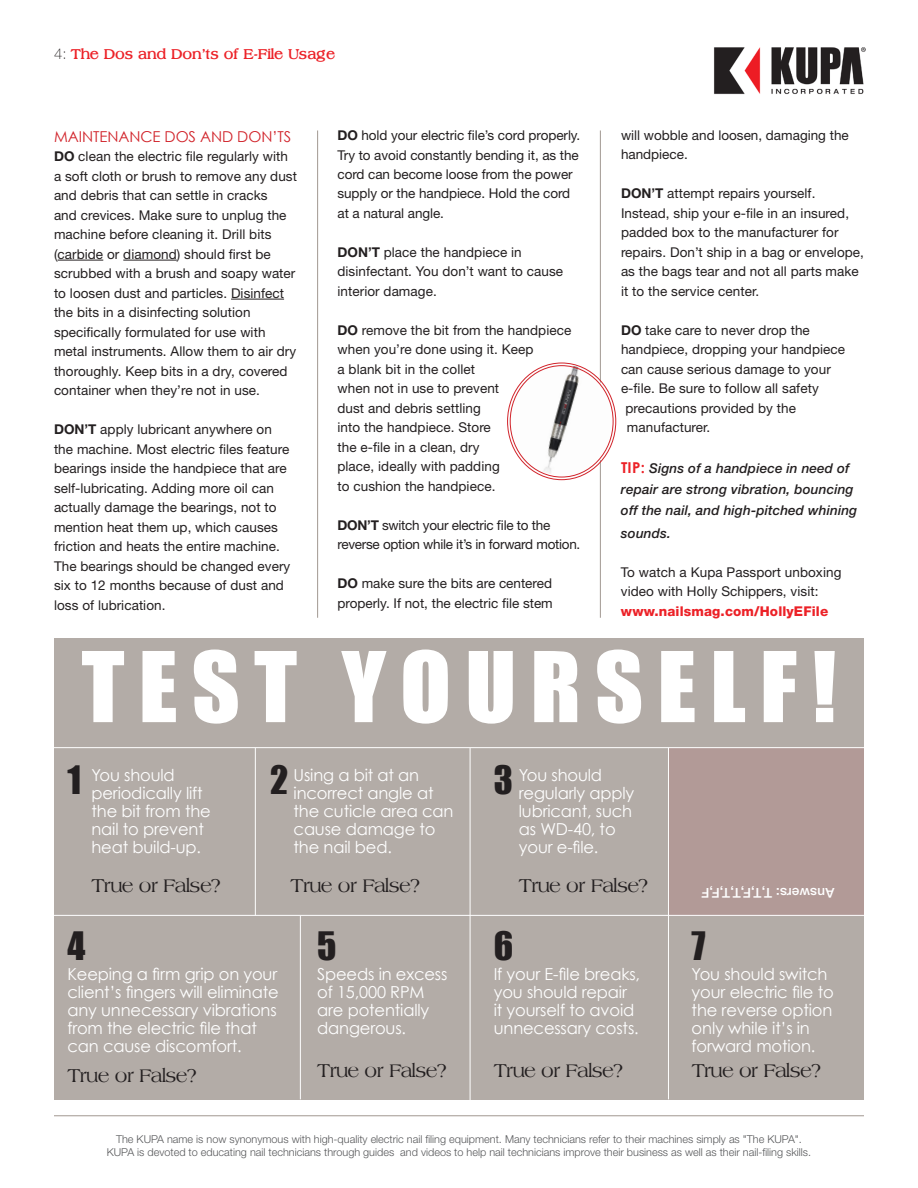
<style>
.page{position:relative;width:918px;height:1188px;background:#fff}
.page>*{position:absolute;margin:0;border:0;box-sizing:border-box;transform-origin:0 0}
.t1{font:90px "Impact";letter-spacing:.15em;color:#fff;scale:1.04 1}
.t2{font:36px "Impact";color:#231f20}
.Answer{font:19.5px "Broadsheet LDO";letter-spacing:-.01em;color:#231f20}
.Question{font:16.5px/18px "Century Gothic";letter-spacing:-.01em;color:#fff}
.t3{font:15px "Broadsheet LDO Bold";letter-spacing:.02em;color:#ec2127}
.Body_copy{font:15px "Century Gothic";letter-spacing:-.005em;color:#d1232a}
.Body_copy-2{font:13.5px/19.5px "Helvetica Neue LT Std";letter-spacing:.005em;color:#231f20}
.Body_copy-3{font:italic 500 13.5px/21px "Helvetica Neue LT Std";letter-spacing:.01em;color:#231f20}
.Body_copy-4{font:13.5px/19.5px "Helvetica Neue LT Std";letter-spacing:-.02em;color:#231f20}
.Body_copy-5{font:800 13.5px "Helvetica Neue LT Std";letter-spacing:.01em;color:#ec2127}
.Body_copy-6{font:500 13.5px "Helvetica Neue LT Std";letter-spacing:.01em;color:#fff}
.t4{font:300 10.8px "Helvetica Neue LT Std";color:#57585a}
.s1{font-family:"Helvetica Neue LT Std";font-weight:100;color:#231f20}
.s2{font-weight:700}
.s3{font-family:"Century Gothic";font-weight:700;font-style:normal;font-size:15px;color:#ec2127}
</style>
<div class="page">
<hr style="left:54px;top:1115px;width:810px;height:1px;background:#a19891">
<img style="left:714px;top:47px;width:152px;height:48px">
<svg style="left:54px;top:638px;width:810px;height:461px;background:#b2aaa5"></svg>
<hr style="left:54px;top:915px;width:810px;height:1px;background:#fff">
<hr style="left:54px;top:747px;width:810px;height:1px;background:#fff">
<hr style="left:255px;top:748px;width:1px;height:167px;background:#fff">
<hr style="left:470px;top:748px;width:1px;height:359px;background:#fff">
<hr style="left:300px;top:916px;width:1px;height:183px;background:#fff">
<hr style="left:668px;top:748px;width:1px;height:351px;background:#fff">
<hr style="left:58px;top:260px;width:45px;height:1px;background:#231f20">
<hr style="left:123px;top:260px;width:54px;height:1px;background:#231f20">
<hr style="left:231px;top:299px;width:53px;height:1px;background:#231f20">
<hr style="left:600px;top:130px;width:1px;height:488px;background:#a19891">
<hr style="left:317px;top:130px;width:1px;height:488px;background:#a19891">
<img style="left:509px;top:364px;width:105px;height:114px">
<p class="t3" style="left:54px;top:45px;width:282px"><span class="s1">4:</span> The Dos and Don’ts of E-File Usage</p>
<p class="Body_copy" style="left:54px;top:127px;width:239px">MAINTENANCE DOS AND DON’TS</p>
<p class="Body_copy-2" style="left:54px;top:147px;width:245px"><span class="s2">DO</span> clean the electric file regularly with a soft cloth or brush to remove any dust and debris that can settle in cracks<br>and crevices. Make sure to unplug the machine before cleaning it. Drill bits (carbide or diamond) should first be scrubbed with a brush and soapy water to loosen dust and particles. Disinfect the bits in a disinfecting solution specifically formulated for use with metal instruments. Allow them to air dry thoroughly. Keep bits in a dry, covered container when they’re not in use.</p>
<p class="Body_copy-2" style="left:54px;top:419px;width:238px"><span class="s2">DON’T</span> apply lubricant anywhere on the machine. Most electric files feature bearings inside the handpiece that are self-lubricating. Adding more oil can actually damage the bearings, not to mention heat them up, which causes friction and heats the entire machine.<br>The bearings should be changed every six to 12 months because of dust and loss of lubrication.</p>
<p class="Body_copy-2" style="left:338px;top:125px;width:244px"><span class="s2">DO</span> hold your electric file’s cord properly.<br>Try to avoid constantly bending it, as the cord can become loose from the power supply or the handpiece. Hold the cord at a natural angle.</p>
<p class="Body_copy-2" style="left:338px;top:242px;width:227px"><span class="s2">DON’T</span> place the handpiece in disinfectant. You don’t want to cause interior damage.</p>
<p class="Body_copy-2" style="left:338px;top:320px;width:235px"><span class="s2">DO</span> remove the bit from the handpiece when you’re done using it. Keep<br>a blank bit in the collet<br>when not in use to prevent<br>dust and debris settling<br>into the handpiece. Store<br>the e-file in a clean, dry<br>place, ideally with padding<br>to cushion the handpiece.</p>
<p class="Body_copy-4" style="left:338px;top:515px;width:244px"><span class="s2">DON’T</span> switch your electric file to the reverse option while it’s in forward motion.</p>
<p class="Body_copy-2" style="left:338px;top:574px;width:217px"><span class="s2">DO</span> make sure the bits are centered properly. If not, the electric file stem</p>
<p class="Body_copy-2" style="left:621px;top:125px;width:229px">will wobble and loosen, damaging the handpiece.</p>
<p class="Body_copy-2" style="left:621px;top:184px;width:245px"><span class="s2">DON’T</span> attempt repairs yourself.<br>Instead, ship your e-file in an insured, padded box to the manufacturer for repairs. Don’t ship in a bag or envelope, as the bags tear and not all parts make it to the service center.</p>
<p class="Body_copy-2" style="left:621px;top:320px;width:190px"><span class="s2">DO</span> take care to never drop the</p>
<p class="Body_copy-2" style="left:621px;top:340px;width:226px">handpiece, dropping your handpiece</p>
<p class="Body_copy-2" style="left:621px;top:359px;width:211px">can cause serious damage to your</p>
<p class="Body_copy-2" style="left:621px;top:379px;width:199px">e-file. Be sure to follow all safety</p>
<p class="Body_copy-2" style="left:625px;top:398px;width:172px">precautions provided by the</p>
<p class="Body_copy-2" style="left:627px;top:418px;width:85px">manufacturer.</p>
<p class="Body_copy-3" style="left:621px;top:458px;width:238px"><span class="s3">TIP:</span> Signs of a handpiece in need of repair are strong vibration, bouncing off the nail, and high-pitched whining</p>
<p class="Body_copy-3" style="left:621px;top:522px;width:51px">sounds.</p>
<p class="Body_copy-2" style="left:621px;top:562px;width:222px">To watch a Kupa Passport unboxing video with Holly Schippers, visit:</p>
<p class="Body_copy-5" style="left:621px;top:603px;width:209px">www.nailsmag.com/HollyEFile</p>
<p class="t1" style="left:81px;top:617px;width:727px">TEST YOURSELF!</p>
<p class="t2" style="left:68px;top:752px;width:15px">1</p>
<p class="t2" style="left:494px;top:752px;width:21px">3</p>
<p class="t2" style="left:270px;top:752px;width:20px">2</p>
<p class="Question" style="left:294px;top:766px;width:161px">Using a bit at an incorrect angle at the cuticle area can cause damage to the nail bed.</p>
<p class="Question" style="left:92px;top:766px;width:121px">You should periodically lift the bit from the nail to prevent heat build-up.</p>
<p class="Question" style="left:519px;top:766px;width:117px">You should regularly apply lubricant, such as WD-40, to your e-file.</p>
<p class="Answer" style="left:92px;top:874px;width:130px">True or False?</p>
<p class="Answer" style="left:519px;top:874px;width:130px">True or False?</p>
<p class="Answer" style="left:291px;top:874px;width:130px">True or False?</p>
<p class="Body_copy-6" style="left:834px;top:901px;width:134px;rotate:-180deg">Answers: T,T,F,T,T,F,F</p>
<p class="t2" style="left:68px;top:918px;width:19px">4</p>
<p class="Question" style="left:67px;top:965px;width:213px">Keeping a firm grip on your client’s fingers will eliminate any unnecessary vibrations from the electric file that can cause discomfort.</p>
<p class="t2" style="left:317px;top:918px;width:21px">5</p>
<p class="t2" style="left:494px;top:918px;width:21px">6</p>
<p class="t2" style="left:692px;top:918px;width:16px">7</p>
<p class="Question" style="left:317px;top:965px;width:132px">Speeds in excess of 15,000 RPM are potentially dangerous.</p>
<p class="Question" style="left:494px;top:965px;width:148px">If your E-file breaks, you should repair<br>it yourself to avoid unnecessary costs.</p>
<p class="Question" style="left:692px;top:965px;width:144px">You should switch your electric file to the reverse option only while it’s in forward motion.</p>
<p class="Answer" style="left:67px;top:1064px;width:130px">True or False?</p>
<p class="Answer" style="left:317px;top:1059px;width:130px">True or False?</p>
<p class="Answer" style="left:494px;top:1059px;width:130px">True or False?</p>
<p class="Answer" style="left:692px;top:1059px;width:130px">True or False?</p>
<p class="t4" style="left:116px;top:1133px;width:687px">The KUPA name is now synonymous with high-quality electric nail filing equipment. Many technicians refer to their machines simply as "The KUPA".</p>
<p class="t4" style="left:107px;top:1146px;width:706px">KUPA is devoted to educating nail technicians through guides and videos to help nail technicians improve their business as well as their nail-filing skills.</p>
</div>
